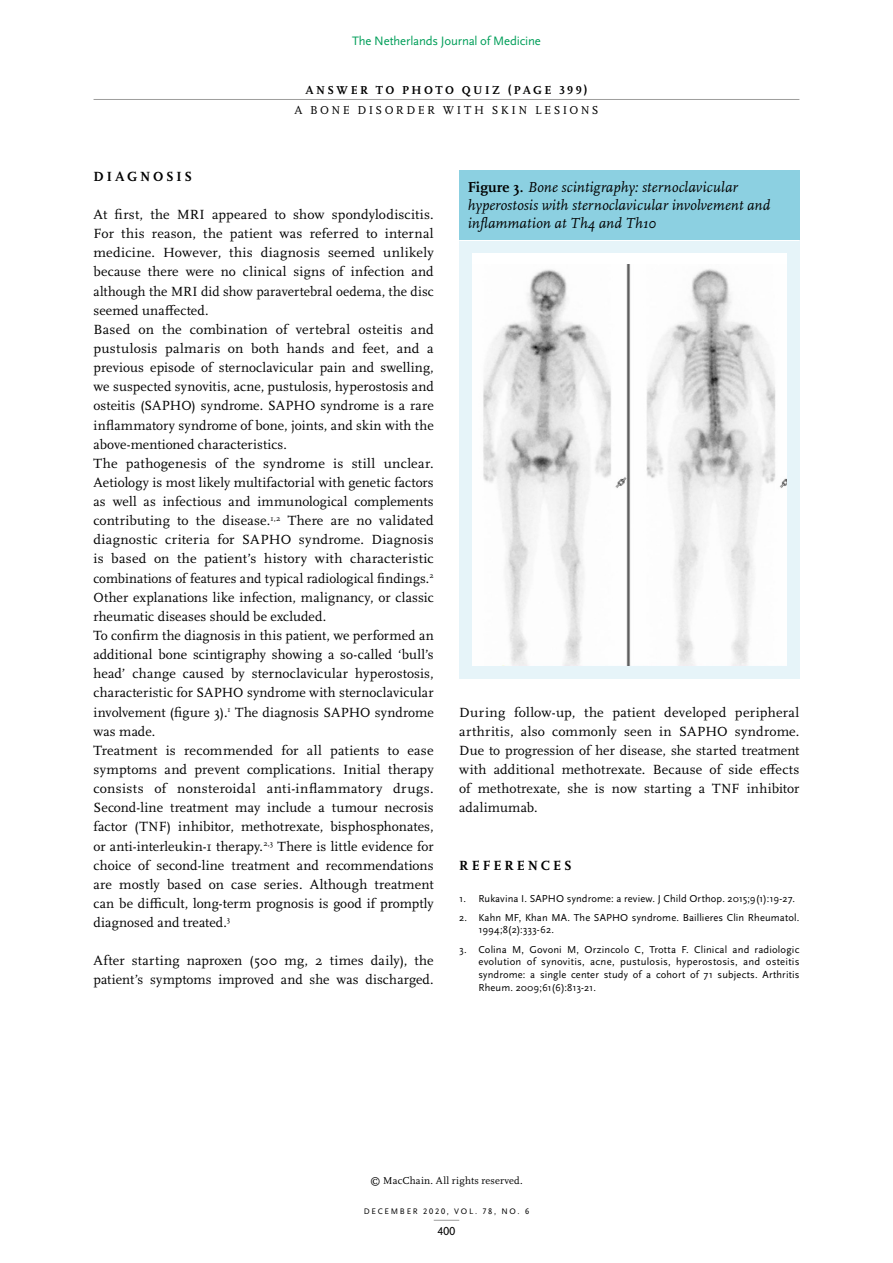
<style>
.page{position:relative;width:893px;height:1263px;background:#fff}
.page>*{position:absolute;margin:0;border:0;box-sizing:border-box;transform-origin:0 0}
.tabel-caption{font:italic 15px/18px "Scala Pro";letter-spacing:.01em;color:#000}
.brood_grep{font:13.8px/19.2px "Scala Pro";letter-spacing:.015em;color:#000;text-align:justify}
.tussenkop_1{font:700 13.8px "Scala Pro";letter-spacing:.21em;color:#000}
.t1{font:12.75px "Scala Sans Pro";letter-spacing:-.01em;color:#009e59}
.fotoquiz-answer{font:12px "Scala Pro";letter-spacing:.205em;color:#000}
.rubriek{font:700 12px "Scala Pro";letter-spacing:.205em;color:#000}
.t2{font:12px "Scala Sans Pro";color:#000}
.literatuur{font:10.5px/12.8px "Scala Sans Pro";letter-spacing:.015em;color:#000}
.t3{font:10.5px "Scala Pro";letter-spacing:.02em;color:#000}
.t4{font:8.4px "Scala Sans Pro";letter-spacing:.21em;color:#000}
.s1{font-weight:700;font-style:normal}
</style>
<div class="page">
<svg style="left:434px;top:1220px;width:25px;height:1px"></svg>
<hr style="left:94px;top:99px;width:705px;height:1px;background:#9d9d9c">
<div style="left:459px;top:170px;width:340px;height:70px;background:#8cd0e1"></div>
<div style="left:459px;top:240px;width:340px;height:438px;background:#e6f4f9"></div>
<hr style="left:459px;top:240px;width:340px;height:1px;background:#fff">
<div style="left:472px;top:253px;width:315px;height:413px;background:#fff"></div>
<img style="left:483px;top:265px;width:304px;height:401px">
<p class="t1" style="left:352px;top:34px;width:190px">The Netherlands Journal of Medicine</p>
<p class="rubriek" style="left:305px;top:83px;width:284px">ANSWER TO PHOTO QUIZ (PAGE 399)</p>
<p class="fotoquiz-answer" style="left:294px;top:103px;width:306px">A BONE DISORDER WITH SKIN LESIONS</p>
<p class="tussenkop_1" style="left:94px;top:168px;width:100px">DIAGNOSIS</p>
<p class="brood_grep" style="left:94px;top:205px;width:342px">At first, the MRI appeared to show spondylodiscitis.<br>For this reason, the patient was referred to internal medicine. However, this diagnosis seemed unlikely because there were no clinical signs of infection and although the MRI did show paravertebral oedema, the disc seemed unaffected.</p>
<p class="brood_grep" style="left:94px;top:320px;width:342px">Based on the combination of vertebral osteitis and pustulosis palmaris on both hands and feet, and a previous episode of sternoclavicular pain and swelling, we suspected synovitis, acne, pustulosis, hyperostosis and osteitis (SAPHO) syndrome. SAPHO syndrome is a rare inflammatory syndrome of bone, joints, and skin with the above-mentioned characteristics.</p>
<p class="brood_grep" style="left:94px;top:454px;width:342px">The pathogenesis of the syndrome is still unclear.<br>Aetiology is most likely multifactorial with genetic factors as well as infectious and immunological complements contributing to the disease.<sup>1,2</sup> There are no validated diagnostic criteria for SAPHO syndrome. Diagnosis is based on the patient’s history with characteristic combinations of features and typical radiological findings.<sup>2<br></sup>Other explanations like infection, malignancy, or classic rheumatic diseases should be excluded.</p>
<p class="brood_grep" style="left:94px;top:626px;width:342px">To confirm the diagnosis in this patient, we performed an additional bone scintigraphy showing a so-called ‘bull’s head’ change caused by sternoclavicular hyperostosis, characteristic for SAPHO syndrome with sternoclavicular involvement (figure 3).<sup>1</sup> The diagnosis SAPHO syndrome was made.</p>
<p class="brood_grep" style="left:94px;top:741px;width:342px">Treatment is recommended for all patients to ease symptoms and prevent complications. Initial therapy consists of nonsteroidal anti-inflammatory drugs.<br>Second-line treatment may include a tumour necrosis factor (TNF) inhibitor, methotrexate, bisphosphonates, or anti-interleukin-1 therapy.<sup>2,3</sup> There is little evidence for choice of second-line treatment and recommendations are mostly based on case series. Although treatment can be difficult, long-term prognosis is good if promptly diagnosed and treated.<sup>3</sup></p>
<p class="brood_grep" style="left:94px;top:951px;width:342px">After starting naproxen (500 mg, 2 times daily), the patient’s symptoms improved and she was discharged.</p>
<p class="tabel-caption" style="left:468px;top:178px;width:304px"><span class="s1">Figure 3.</span> Bone scintigraphy: sternoclavicular hyperostosis with sternoclavicular involvement and inflammation at Th4 and Th10</p>
<p class="brood_grep" style="left:459px;top:703px;width:342px">During follow-up, the patient developed peripheral arthritis, also commonly seen in SAPHO syndrome.<br>Due to progression of her disease, she started treatment with additional methotrexate. Because of side effects of methotrexate, she is now starting a TNF inhibitor adalimumab.</p>
<p class="tussenkop_1" style="left:459px;top:857px;width:114px">REFERENCES</p>
<p class="literatuur" style="left:459px;top:892px;width:337px">1. Rukavina I. SAPHO syndrome: a review. J Child Orthop. 2015;9(1):19-27.</p>
<p class="literatuur" style="left:478px;top:911px;width:323px;text-indent:-19px">2. Kahn MF, Khan MA. The SAPHO syndrome. Baillieres Clin Rheumatol.<br>1994;8(2):333-62.</p>
<p class="literatuur" style="left:478px;top:943px;width:323px;text-align:justify;text-indent:-19px">3. Colina M, Govoni M, Orzincolo C, Trotta F. Clinical and radiologic evolution of synovitis, acne, pustulosis, hyperostosis, and osteitis syndrome: a single center study of a cohort of 71 subjects. Arthritis Rheum. 2009;61(6):813-21.</p>
<p class="t3" style="left:370px;top:1174px;width:154px">© MacChain. All rights reserved.</p>
<p class="t4" style="left:364px;top:1206px;width:167px">DECEMBER 2020, VOL. 78, NO. 6</p>
<p class="t2" style="left:437px;top:1224px;width:19px">400</p>
</div>
